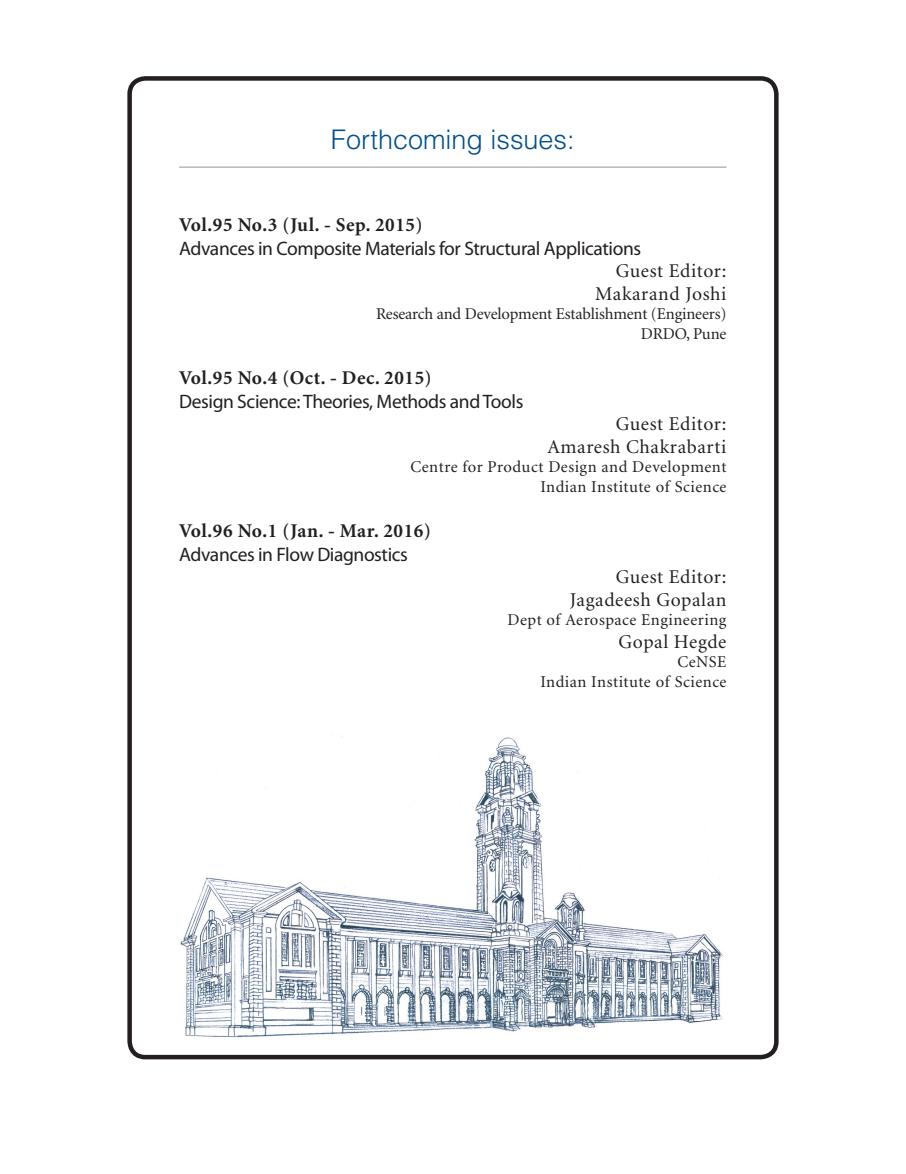
<style>
.page{position:relative;width:906px;height:1174px;background:#fff}
.page>*{position:absolute;margin:0;border:0;box-sizing:border-box;transform-origin:0 0}
.AT{font:300 27px "Helvetica LT Std";color:#014f8b}
.IBCvr-FCIssue-AT{font:19.5px "Myriad Pro";letter-spacing:-.02em;color:#231f20}
.IBCvr-FCIssue-AAu{font:19.5px "Minion";letter-spacing:.03em;color:#231f20}
.IBCvr-FCIssue-JrInfo{font:700 19.5px "Minion";letter-spacing:.03em;color:#231f20}
.IBCvr-FCIssue-AAuAff{font:16.5px "Minion";letter-spacing:.025em;color:#231f20}
.IBCvr-FCIssue-AAuAff-2{font:16.5px "Minion";letter-spacing:-.01em;color:#231f20}
</style>
<div class="page">
<div style="left:127px;top:76px;width:651px;height:983px;border:4px solid #231f20;border-radius:16px"></div>
<img style="left:180px;top:736px;width:543px;height:302px">
<hr style="left:179px;top:167px;width:547px;height:1px;background:#939598">
<p class="AT" style="left:331px;top:123px;width:245px">Forthcoming issues:</p>
<p class="IBCvr-FCIssue-JrInfo" style="left:179px;top:214px;width:245px">Vol.95 No.3 (Jul. - Sep. 2015)</p>
<p class="IBCvr-FCIssue-AT" style="left:179px;top:237px;width:463px">Advances in Composite Materials for Structural Applications</p>
<p class="IBCvr-FCIssue-AAu" style="left:616px;top:261px;width:112px">Guest Editor:</p>
<p class="IBCvr-FCIssue-AAu" style="left:595px;top:284px;width:133px">Makarand Joshi</p>
<p class="IBCvr-FCIssue-AAuAff-2" style="left:376px;top:306px;width:352px">Research and Development Establishment (Engineers)</p>
<p class="IBCvr-FCIssue-AAuAff-2" style="left:641px;top:325px;width:87px">DRDO, Pune</p>
<p class="IBCvr-FCIssue-JrInfo" style="left:179px;top:367px;width:254px">Vol.95 No.4 (Oct. - Dec. 2015)</p>
<p class="IBCvr-FCIssue-AT" style="left:179px;top:390px;width:346px">Design Science: Theories, Methods and Tools</p>
<p class="IBCvr-FCIssue-AAu" style="left:616px;top:414px;width:112px">Guest Editor:</p>
<p class="IBCvr-FCIssue-AAu" style="left:547px;top:437px;width:180px">Amaresh Chakrabarti</p>
<p class="IBCvr-FCIssue-AAuAff" style="left:410px;top:459px;width:317px">Centre for Product Design and Development</p>
<p class="IBCvr-FCIssue-AAuAff" style="left:540px;top:478px;width:188px">Indian Institute of Science</p>
<p class="IBCvr-FCIssue-JrInfo" style="left:179px;top:520px;width:253px">Vol.96 No.1 (Jan. - Mar. 2016)</p>
<p class="IBCvr-FCIssue-AT" style="left:179px;top:543px;width:230px">Advances in Flow Diagnostics</p>
<p class="IBCvr-FCIssue-AAu" style="left:616px;top:567px;width:112px">Guest Editor:</p>
<p class="IBCvr-FCIssue-AAu" style="left:570px;top:590px;width:158px">Jagadeesh Gopalan</p>
<p class="IBCvr-FCIssue-AAuAff" style="left:507px;top:612px;width:220px">Dept of Aerospace Engineering</p>
<p class="IBCvr-FCIssue-AAu" style="left:618px;top:632px;width:109px">Gopal Hegde</p>
<p class="IBCvr-FCIssue-AAuAff" style="left:677px;top:654px;width:50px">CeNSE</p>
<p class="IBCvr-FCIssue-AAuAff" style="left:540px;top:673px;width:188px">Indian Institute of Science</p>
</div>
